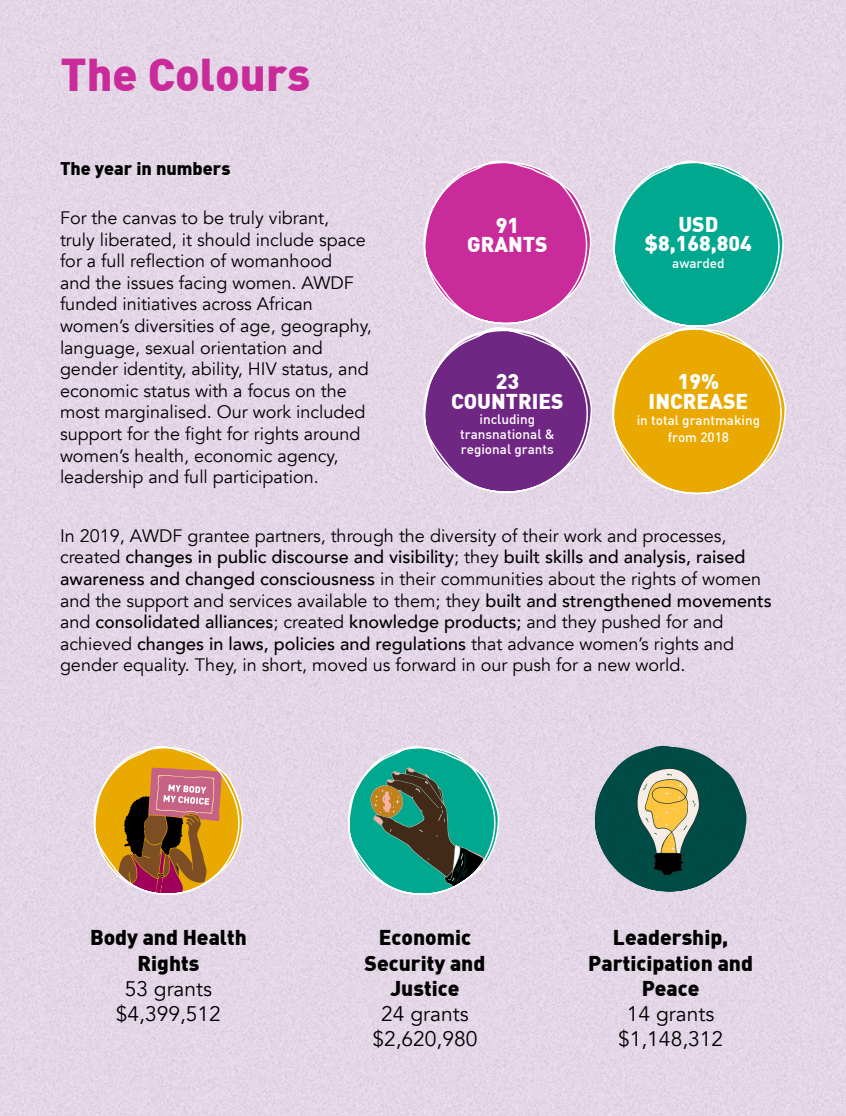
<style>
.page{position:relative;width:846px;height:1116px;background:#e3d6e6}
.page>*{position:absolute;margin:0;border:0;box-sizing:border-box;transform-origin:0 0}
.t1{font:900 45px "DIN";color:#c92c9a}
.t2{font:900 21px/25.2px "DIN";color:#000;text-align:center}
.t3{font:21px/25.2px "Avenir";color:#000;text-align:center}
.t4{font:900 21px/19.5px "DIN";color:#fff;text-align:center}
.t5{font:18px/21.6px "Avenir";color:#000}
.t6{font:900 18px "DIN";color:#000}
.t7{font:500 13.5px/15px "DIN";color:#fff;text-align:center}
.s1{font-weight:500}
</style>
<div class="page">
<div style="left:609px;top:59px;width:176px;height:168px;background:#e3d6e6"></div>
<svg style="left:422px;top:156px;width:170px;height:168px;background:#d260b1"></svg>
<svg style="left:420px;top:324px;width:173px;height:285px;background:#b48fbe"></svg>
<svg style="left:610px;top:156px;width:175px;height:71px;background:#5abbb2"></svg>
<svg style="left:609px;top:227px;width:178px;height:268px;background:#a8b668"></svg>
<svg style="left:593px;top:741px;width:154px;height:152px;background:#63837a"></svg>
<svg style="left:90px;top:742px;width:154px;height:279px;background:#d3b29f"></svg>
<svg style="left:344px;top:742px;width:156px;height:279px;background:#99b8b8"></svg>
<h1 class="t1" style="left:60px;top:45px;width:251px">The Colours</h1>
<p class="t6" style="left:60px;top:157px;width:172px">The year in numbers</p>
<p class="t5" style="left:60px;top:207px;width:313px">For the canvas to be truly vibrant,<br>truly liberated, it should include space for a full reflection of womanhood<br>and the issues facing women. AWDF funded initiatives across African women’s diversities of age, geography, language, sexual orientation and gender identity, ability, HIV status, and economic status with a focus on the most marginalised. Our work included support for the fight for rights around women’s health, economic agency, leadership and full participation.</p>
<p class="t4" style="left:467px;top:214px;width:82px">91<br>GRANTS</p>
<p class="t4" style="left:645px;top:213px;width:109px">USD $8,168,804</p>
<p class="t7" style="left:672px;top:255px;width:54px">awarded</p>
<p class="t4" style="left:451px;top:371px;width:114px">23<br>COUNTRIES</p>
<p class="t7" style="left:460px;top:411px;width:96px">including transnational &amp; regional grants</p>
<p class="t4" style="left:649px;top:371px;width:101px">19%<br>INCREASE</p>
<p class="t7" style="left:637px;top:412px;width:125px;line-height:16.5px">in total grantmaking from 2018</p>
<p class="t5" style="left:60px;top:525px;width:713px">In 2019, AWDF grantee partners, through the diversity of their work and processes, created <span class="s1">changes in public discourse and visibility</span>; they <span class="s1">built skills and analysis, raised awareness and changed consciousness</span> in their communities about the rights of women and the support and services available to them; they <span class="s1">built and strengthened movements </span>and <span class="s1">consolidated alliances</span>; created <span class="s1">knowledge products;</span> and they pushed for and achieved <span class="s1">changes in laws, policies and regulations</span> that advance women’s rights and gender equality. They, in short, moved us forward in our push for a new world.</p>
<p class="t2" style="left:90px;top:924px;width:158px">Body and Health<br>Rights</p>
<p class="t3" style="left:116px;top:976px;width:107px">53 grants $4,399,512</p>
<p class="t2" style="left:365px;top:924px;width:122px">Economic<br>Security and<br>Justice</p>
<p class="t3" style="left:372px;top:1002px;width:107px">24 grants $2,620,980</p>
<p class="t2" style="left:588px;top:924px;width:166px">Leadership,<br>Participation and<br>Peace</p>
<p class="t3" style="left:618px;top:1002px;width:107px">14 grants $1,148,312</p>
</div>
